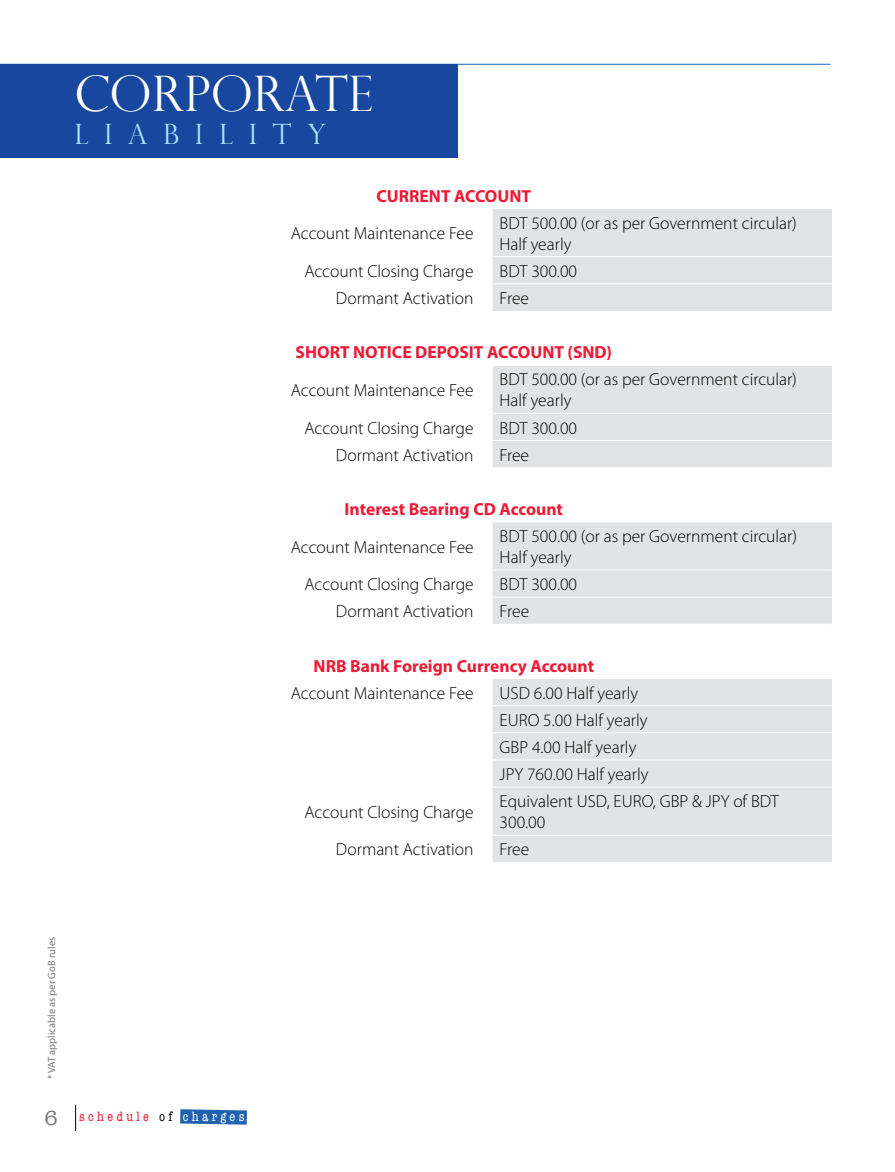
<style>
.page{position:relative;width:895px;height:1172px;background:#fff}
.page>*{position:absolute;margin:0;border:0;box-sizing:border-box;transform-origin:0 0}
.t1{font:300 49px "Perpetua Titling";color:#fff}
.t2{font:300 28px "Perpetua Titling";letter-spacing:.56em;color:#abe1fa}
.t3{font:300 17.5px/21px "Myriad Pro";color:#000}
.t4{font:700 17.5px "Myriad Pro";color:#ed1b35}
.t5{font:condensed 14px "American Typewriter";letter-spacing:.24em;color:#ed1b35}
.t6{font:10.5px "Myriad Pro";color:#77787b}
.s1{font-stretch:normal;font-size:21px;color:#77787b}
.s2{color:#000}
.s3{color:#fff}
</style>
<div class="page">
<svg style="left:180px;top:1109px;width:67px;height:15px"></svg>
<svg style="left:75px;top:1105px;width:1px;height:26px"></svg>
<hr style="left:0;top:64px;width:830px;height:1px;background:#2062af">
<div style="left:492px;top:209px;width:340px;height:102px;background:#e2e3e4"></div>
<svg style="left:492px;top:366px;width:340px;height:496px;fill:#e2e3e4"></svg>
<hr style="left:492px;top:256px;width:340px;height:1px;background:#fff">
<hr style="left:492px;top:283px;width:340px;height:1px;background:#fff">
<hr style="left:492px;top:413px;width:340px;height:1px;background:#fff">
<hr style="left:492px;top:440px;width:340px;height:1px;background:#fff">
<hr style="left:492px;top:467px;width:340px;height:1px;background:#fff">
<hr style="left:492px;top:521px;width:340px;height:1px;background:#fff">
<hr style="left:492px;top:570px;width:340px;height:1px;background:#fff">
<hr style="left:492px;top:597px;width:340px;height:1px;background:#fff">
<hr style="left:492px;top:624px;width:340px;height:1px;background:#fff">
<hr style="left:492px;top:678px;width:340px;height:1px;background:#fff">
<hr style="left:492px;top:705px;width:340px;height:1px;background:#fff">
<hr style="left:492px;top:732px;width:340px;height:1px;background:#fff">
<hr style="left:492px;top:759px;width:340px;height:1px;background:#fff">
<hr style="left:492px;top:787px;width:340px;height:1px;background:#fff">
<hr style="left:492px;top:835px;width:340px;height:1px;background:#fff">
<div style="left:0;top:64px;width:457px;height:94px;background:#17479e"></div>
<h1 class="t1" style="left:74px;top:64px;width:300px">CORPORATE</h1>
<h2 class="t2" style="left:74px;top:118px;width:254px">LIABILITY</h2>
<p class="t4" style="left:376px;top:184px;width:156px">CURRENT ACCOUNT</p>
<p class="t3" style="left:291px;top:223px;width:184px">Account Maintenance Fee</p>
<p class="t3" style="left:499px;top:213px;width:299px">BDT 500.00 (or as per Government circular)<br>Half yearly</p>
<p class="t3" style="left:304px;top:261px;width:171px">Account Closing Charge</p>
<p class="t3" style="left:499px;top:261px;width:79px">BDT 300.00</p>
<p class="t3" style="left:336px;top:288px;width:139px">Dormant Activation</p>
<p class="t3" style="left:499px;top:288px;width:31px">Free</p>
<p class="t4" style="left:295px;top:341px;width:318px">SHORT NOTICE DEPOSIT ACCOUNT (SND)</p>
<p class="t3" style="left:291px;top:380px;width:184px">Account Maintenance Fee</p>
<p class="t3" style="left:499px;top:369px;width:299px">BDT 500.00 (or as per Government circular)<br>Half yearly</p>
<p class="t3" style="left:304px;top:417px;width:171px">Account Closing Charge</p>
<p class="t3" style="left:499px;top:417px;width:79px">BDT 300.00</p>
<p class="t3" style="left:336px;top:445px;width:139px">Dormant Activation</p>
<p class="t3" style="left:499px;top:445px;width:31px">Free</p>
<p class="t4" style="left:344px;top:498px;width:220px">Interest Bearing CD Account</p>
<p class="t3" style="left:291px;top:536px;width:184px">Account Maintenance Fee</p>
<p class="t3" style="left:499px;top:526px;width:299px">BDT 500.00 (or as per Government circular)<br>Half yearly</p>
<p class="t3" style="left:304px;top:574px;width:171px">Account Closing Charge</p>
<p class="t3" style="left:499px;top:574px;width:79px">BDT 300.00</p>
<p class="t3" style="left:336px;top:601px;width:139px">Dormant Activation</p>
<p class="t3" style="left:499px;top:601px;width:31px">Free</p>
<p class="t6" style="left:46px;top:1079px;width:144px;rotate:-90deg">* VAT applicable as per GoB rules</p>
<p class="t5" style="left:44px;top:1106px;width:201px"><span class="s1">6</span> schedule <span class="s2">of</span> <span class="s3">charges</span></p>
<p class="t4" style="left:313px;top:654px;width:282px">NRB Bank Foreign Currency Account</p>
<p class="t3" style="left:291px;top:683px;width:184px">Account Maintenance Fee</p>
<p class="t3" style="left:499px;top:679px;width:150px;line-height:27.1px">USD 6.00 Half yearly<br>EURO 5.00 Half yearly<br>GBP 4.00 Half yearly<br>JPY 760.00 Half yearly</p>
<p class="t3" style="left:304px;top:802px;width:171px">Account Closing Charge</p>
<p class="t3" style="left:499px;top:791px;width:281px">Equivalent USD, EURO, GBP &amp; JPY of BDT<br>300.00</p>
<p class="t3" style="left:336px;top:839px;width:139px">Dormant Activation</p>
<p class="t3" style="left:499px;top:839px;width:31px">Free</p>
</div>
